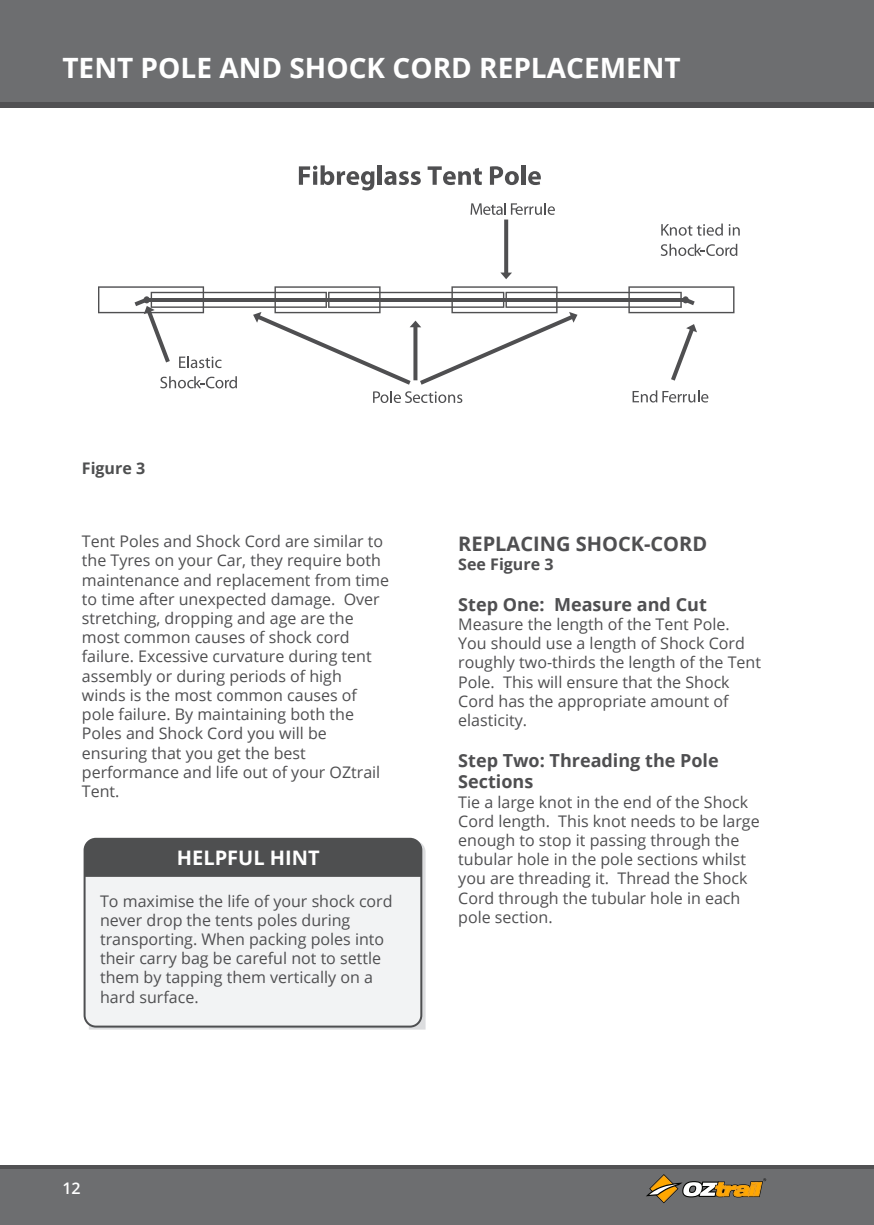
<style>
.page{position:relative;width:874px;height:1225px;background:#fff}
.page>*{position:absolute;margin:0;border:0;box-sizing:border-box;transform-origin:0 0}
.t1{font:700 28px "Open Sans";color:#fff}
.t2{font:700 20px "Open Sans";color:#4f4f51}
.t3{font:700 20px "Open Sans";color:#fff}
.t4{font:700 18px/21.6px "Open Sans";color:#4f4f51}
.t5{font:16px/19.2px "Open Sans";color:#4f4f51}
.t6{font:700 16px "Open Sans";color:#4f4f51}
.t7{font:700 16px "Open Sans";color:#4e4f50}
.t8{font:600 16px "Open Sans";color:#fff}
</style>
<div class="page">
<svg style="left:89px;top:843px;width:336px;height:186px"></svg>
<div style="left:84px;top:839px;width:337px;height:187px;background:#f2f3f4;border-radius:11px"></div>
<div style="left:83px;top:838px;width:339px;height:189px;border:2px solid #4e4f51;border-radius:11px"></div>
<div style="left:84px;top:839px;width:337px;height:38px;background:#4e4f50"></div>
<div style="left:0;top:1165px;width:873px;height:60px;background:#6d6e70"></div>
<hr style="left:0;top:1165px;width:873px;height:4px;background:#515153">
<div style="left:0;top:0;width:873px;height:108px;background:#6d6e70"></div>
<div style="left:0;top:102px;width:873px;height:6px;background:#515153"></div>
<svg style="left:646px;top:1174px;width:119px;height:29px"></svg>
<svg style="left:299px;top:165px;width:75px;height:25px"></svg>
<hr style="left:377px;top:165px;width:4px;height:20px;background:#4f4f51">
<svg style="left:384px;top:171px;width:36px;height:14px"></svg>
<svg style="left:427px;top:166px;width:54px;height:19px"></svg>
<svg style="left:489px;top:166px;width:29px;height:19px"></svg>
<hr style="left:521px;top:165px;width:4px;height:20px;background:#4f4f51">
<svg style="left:528px;top:171px;width:12px;height:14px"></svg>
<svg style="left:661px;top:223px;width:61px;height:13px"></svg>
<svg style="left:728px;top:224px;width:11px;height:11px"></svg>
<svg style="left:660px;top:244px;width:77px;height:12px"></svg>
<svg style="left:470px;top:203px;width:84px;height:76px"></svg>
<svg style="left:98px;top:286px;width:636px;height:117px"></svg>
<h1 class="t1" style="left:62px;top:48px;width:619px">TENT POLE AND SHOCK CORD REPLACEMENT</h1>
<p class="t7" style="left:82px;top:456px;width:65px">Figure 3</p>
<p class="t5" style="left:82px;top:531px;width:308px">Tent Poles and Shock Cord are similar to the Tyres on your Car, they require both maintenance and replacement from time to time after unexpected damage. Over stretching, dropping and age are the most common causes of shock cord failure. Excessive curvature during tent assembly or during periods of high winds is the most common causes of pole failure. By maintaining both the Poles and Shock Cord you will be ensuring that you get the best performance and life out of your OZtrail Tent.</p>
<p class="t2" style="left:458px;top:529px;width:250px">REPLACING SHOCK-CORD</p>
<p class="t6" style="left:458px;top:553px;width:97px">See Figure 3</p>
<p class="t4" style="left:458px;top:593px;width:250px">Step One: Measure and Cut</p>
<p class="t5" style="left:458px;top:614px;width:304px">Measure the length of the Tent Pole.<br>You should use a length of Shock Cord roughly two-thirds the length of the Tent<br>Pole. This will ensure that the Shock<br>Cord has the appropriate amount of elasticity.</p>
<p class="t4" style="left:458px;top:749px;width:262px">Step Two: Threading the Pole<br>Sections</p>
<p class="t5" style="left:458px;top:791px;width:303px">Tie a large knot in the end of the Shock Cord length. This knot needs to be large enough to stop it passing through the tubular hole in the pole sections whilst you are threading it. Thread the Shock Cord through the tubular hole in each pole section.</p>
<p class="t3" style="left:177px;top:844px;width:144px">HELPFUL HINT</p>
<p class="t5" style="left:100px;top:891px;width:294px">To maximise the life of your shock cord never drop the tents poles during transporting. When packing poles into their carry bag be careful not to settle them by tapping them vertically on a hard surface.</p>
<p class="t8" style="left:62px;top:1177px;width:20px">12</p>
</div>
